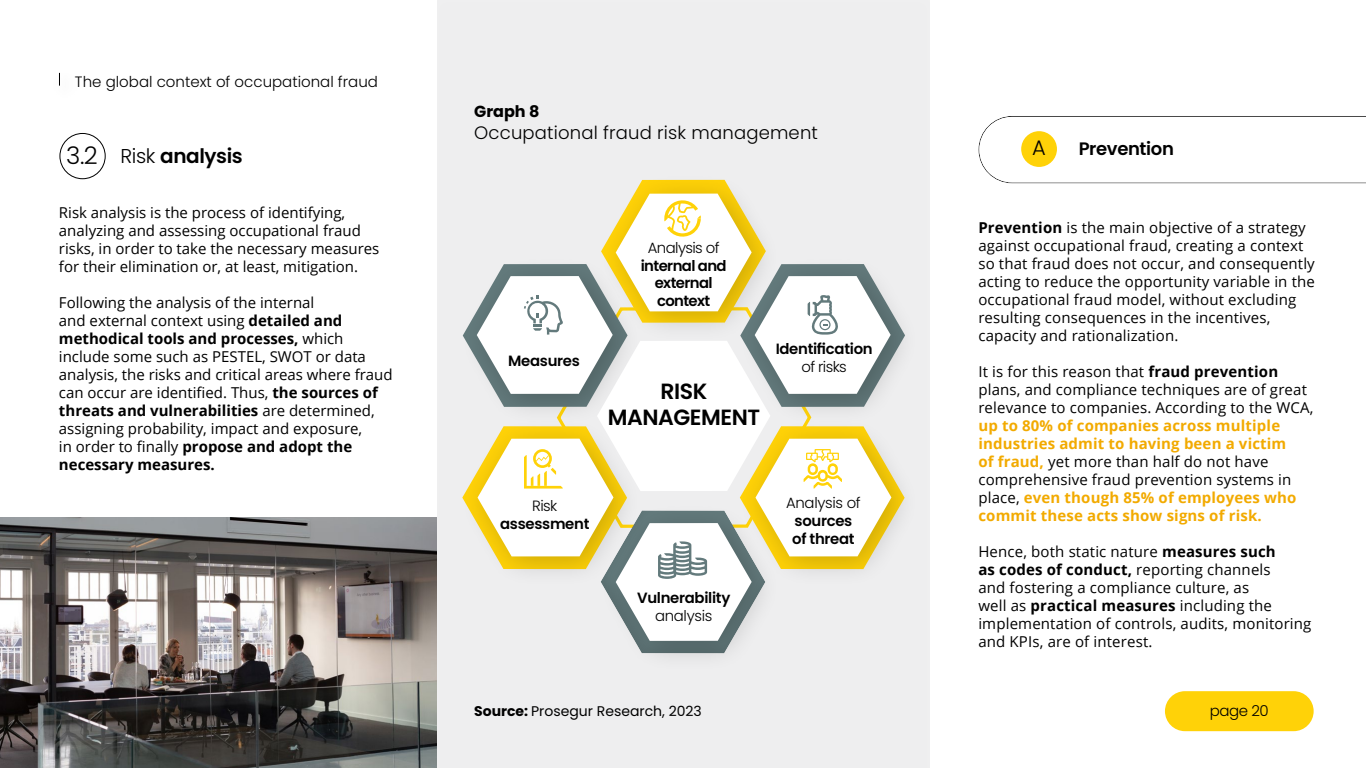
<style>
.page{position:relative;width:1366px;height:768px;background:#fff}
.page>*{position:absolute;margin:0;border:0;box-sizing:border-box;transform-origin:0 0}
.t1{font:600 22px/26.4px "Poppins";letter-spacing:-.02em;color:#000;text-align:center}
.t2{font:300 21px "Poppins";color:#000}
.t3{font:600 20px "Poppins";letter-spacing:-.02em;color:#000}
.t4{font:300 18px "Poppins";letter-spacing:.01em;color:#000}
.t5{font:600 18px "Poppins";letter-spacing:-.02em;color:#000}
.t6{font:700 16px "Poppins";color:#000}
.t7{font:15px/18px "Open Sans";letter-spacing:.01em;color:#000}
.t8{font:700 15px/18px "Open Sans";letter-spacing:.01em;color:#f2aa00}
.t9{font:300 15px "Poppins";color:#000}
.t10{font:600 14.9px/17.8px "Poppins";letter-spacing:-.02em;color:#000}
.t11{font:600 14.9px/17.8px "Poppins";letter-spacing:-.04em;color:#000;text-align:center}
.t12{font:300 14.9px "Poppins";letter-spacing:-.04em;color:#000}
.t13{font:300 14.9px "Poppins";letter-spacing:-.02em;color:#000}
.t14{font:14px "Poppins";color:#000}
.s1{font-weight:300;font-size:24.3px}
.s2{font-weight:300}
.s3{font-weight:700}
.s4{font-weight:400;color:#000}
</style>
<div class="page">
<img style="left:0;top:517px;width:428px;height:251px">
<div style="left:428px;top:0;width:511px;height:768px;background:#fff;opacity:.18"></div>
<div style="left:1165px;top:691px;width:149px;height:40px;background:#ffd208;border-radius:20px"></div>
<svg style="left:59px;top:73px;width:1px;height:13px"></svg>
<div style="left:60px;top:133px;width:46px;height:46px;border:1px solid #000;border-radius:50%"></div>
<div style="left:1021px;top:131px;width:36px;height:36px;background:#ffd208;border-radius:50%"></div>
<div style="left:598px;top:173px;width:183px;height:170px;background:#000;opacity:.2"></div>
<div style="left:737px;top:255px;width:183px;height:171px;background:#eeeeef"></div>
<div style="left:598px;top:502px;width:183px;height:171px;background:#eeeeef"></div>
<div style="left:737px;top:418px;width:184px;height:170px;background:#eeeeef"></div>
<svg style="left:462px;top:180px;width:443px;height:473px"></svg>
<p class="t9" style="left:75px;top:73px;width:305px">The global context of occupational fraud</p>
<h3 class="t3" style="left:66px;top:144px;width:178px"><span class="s1">3.2</span> <span class="s2">Risk</span> analysis</h3>
<p class="t7" style="left:59px;top:203px;width:322px">Risk analysis is the process of identifying, analyzing and assessing occupational fraud risks, in order to take the necessary measures for their elimination or, at least, mitigation.</p>
<p class="t7" style="left:59px;top:293px;width:335px">Following the analysis of the internal<br>and external context using <span class="s3">detailed and methodical tools and processes,</span> which include some such as PESTEL, SWOT or data analysis, the risks and critical areas where fraud can occur are identified. Thus, <span class="s3">the sources of threats and vulnerabilities</span> are determined, assigning probability, impact and exposure,<br>in order to finally <span class="s3">propose and adopt the necessary measures.</span></p>
<p class="t6" style="left:474px;top:102px;width:67px">Graph 8</p>
<p class="t4" style="left:474px;top:122px;width:345px">Occupational fraud risk management</p>
<p class="t10" style="left:508px;top:352px;width:73px">Measures</p>
<p class="t12" style="left:648px;top:239px;width:73px">Analysis of</p>
<p class="t11" style="left:641px;top:257px;width:87px">internal and external context</p>
<h1 class="t1" style="left:608px;top:378px;width:154px">RISK<br>MANAGEMENT</h1>
<p class="t10" style="left:776px;top:340px;width:99px">Identification</p>
<p class="t12" style="left:802px;top:358px;width:47px">of risks</p>
<p class="t12" style="left:532px;top:498px;width:27px">Risk</p>
<p class="t10" style="left:500px;top:515px;width:91px">assessment</p>
<p class="t10" style="left:637px;top:589px;width:95px">Vulnerability</p>
<p class="t13" style="left:655px;top:607px;width:59px">analysis</p>
<p class="t13" style="left:786px;top:494px;width:76px">Analysis of</p>
<p class="t10" style="left:792px;top:512px;width:64px">sources of threat</p>
<p class="t14" style="left:474px;top:703px;width:229px"><span class="s3">Source:</span> Prosegur Research, 2023</p>
<h2 class="t2" style="left:1032px;top:135px;width:15px">A</h2>
<p class="t5" style="left:1079px;top:138px;width:97px">Prevention</p>
<p class="t7" style="left:978px;top:218px;width:338px"><span class="s3">Prevention</span> is the main objective of a strategy against occupational fraud, creating a context so that fraud does not occur, and consequently acting to reduce the opportunity variable in the occupational fraud model, without excluding resulting consequences in the incentives, capacity and rationalization.</p>
<p class="t7" style="left:978px;top:362px;width:337px">It is for this reason that <span class="s3">fraud prevention </span>plans, and compliance techniques are of great relevance to companies. According to the WCA,</p>
<p class="t8" style="left:978px;top:416px;width:320px">up to 80% of companies across multiple industries admit to having been a victim of fraud, <span class="s4">yet more than half do not have comprehensive fraud prevention systems in place,</span> even though 85% of employees who commit these acts show signs of risk.</p>
<p class="t7" style="left:978px;top:542px;width:335px">Hence, both static nature <span class="s3">measures such<br>as codes of conduct,</span> reporting channels<br>and fostering a compliance culture, as<br>well as <span class="s3">practical measures</span> including the implementation of controls, audits, monitoring and KPIs, are of interest.</p>
<p class="t9" style="left:1210px;top:702px;width:60px">page 20</p>
</div>
